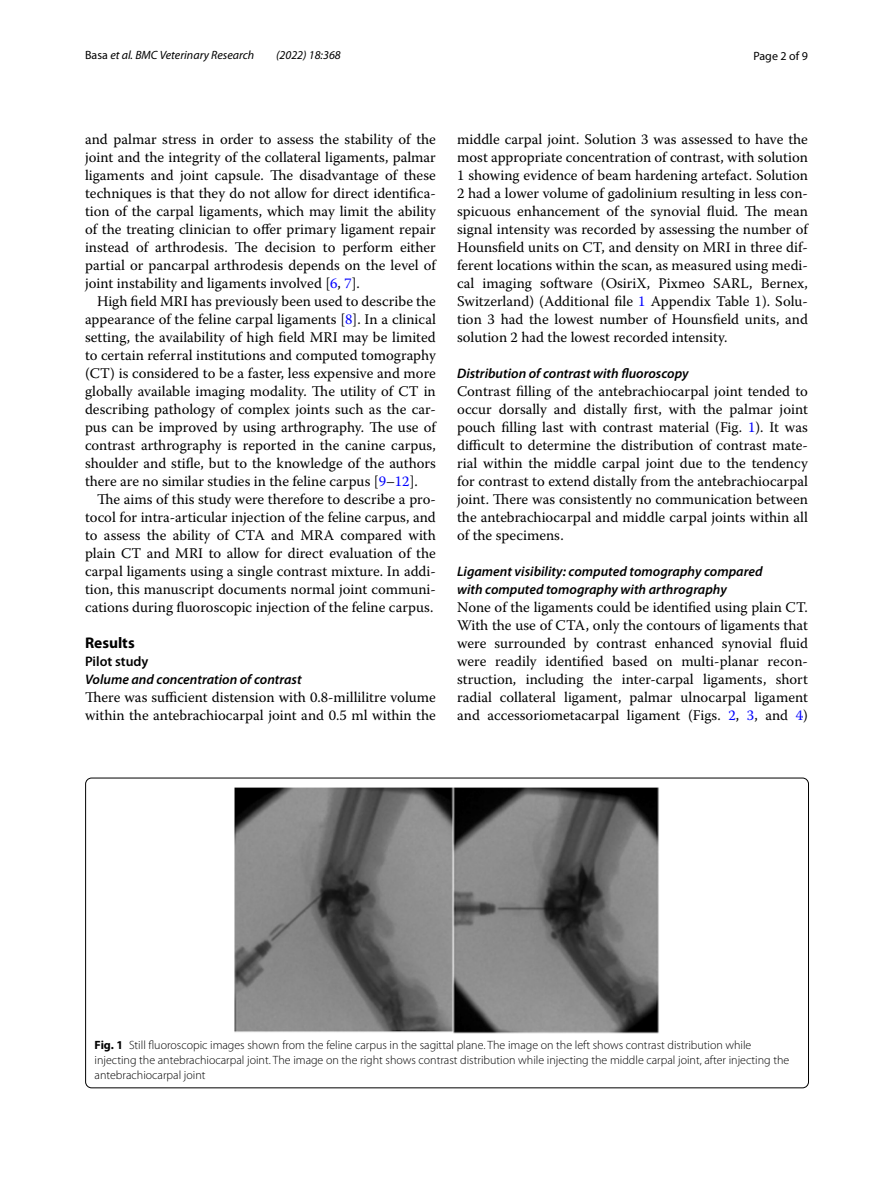
<style>
.page{position:relative;width:893px;height:1187px;background:#fff}
.page>*{position:absolute;margin:0;border:0;box-sizing:border-box;transform-origin:0 0}
.t1{font:700 15.45px "Myriad Pro";color:#000}
.t2{font:14.7px/18px "Warnock Pro";color:#000;text-align:justify}
.t3{font:italic 600 13.8px/18px "Myriad Pro";color:#000}
.t4{font:600 13.8px "Myriad Pro";color:#000}
.t5{font:300 12px/15px "Myriad Pro";color:#000}
.t6{font:italic 12px "Myriad Pro";color:#000}
.t7{font:12px "Myriad Pro";color:#000}
.s1{font-style:normal}
.s2{color:#00f}
.s3{font-weight:700}
</style>
<div class="page">
<img style="left:234px;top:787px;width:425px;height:246px">
<p class="t6" style="left:85px;top:48px;width:171px"><span class="s1">Basa</span> et al. BMC Veterinary Research</p>
<p class="t6" style="left:276px;top:48px;width:66px">(2022) 18:368</p>
<p class="t7" style="left:753px;top:48px;width:56px">Page 2 of 9</p>
<p class="t2" style="left:85px;top:130px;width:352px">and palmar stress in order to assess the stability of the joint and the integrity of the collateral ligaments, palmar ligaments and joint capsule. The disadvantage of these techniques is that they do not allow for direct identifica&shy;tion of the carpal ligaments, which may limit the ability of the treating clinician to offer primary ligament repair instead of arthrodesis. The decision to perform either partial or pancarpal arthrodesis depends on the level of joint instability and ligaments involved [<span class="s2">6</span>, <span class="s2">7</span>].</p>
<p class="t2" style="left:85px;top:292px;width:352px;text-indent:12px">High field MRI has previously been used to describe the appearance of the feline carpal ligaments [<span class="s2">8</span>]. In a clinical setting, the availability of high field MRI may be limited to certain referral institutions and computed tomography (CT) is considered to be a faster, less expensive and more globally available imaging modality. The utility of CT in describing pathology of complex joints such as the car&shy;pus can be improved by using arthrography. The use of contrast arthrography is reported in the canine carpus, shoulder and stifle, but to the knowledge of the authors there are no similar studies in the feline carpus [<span class="s2">9</span>–<span class="s2">12</span>].</p>
<p class="t2" style="left:85px;top:490px;width:352px;text-indent:12px">The aims of this study were therefore to describe a pro&shy;tocol for intra-articular injection of the feline carpus, and to assess the ability of CTA and MRA compared with plain CT and MRI to allow for direct evaluation of the carpal ligaments using a single contrast mixture. In addi&shy;tion, this manuscript documents normal joint communi&shy;cations during fluoroscopic injection of the feline carpus.</p>
<p class="t1" style="left:85px;top:632px;width:51px">Results</p>
<p class="t4" style="left:85px;top:652px;width:65px">Pilot study</p>
<p class="t3" style="left:85px;top:670px;width:218px">Volume and concentration of contrast</p>
<p class="t2" style="left:85px;top:688px;width:352px">There was sufficient distension with 0.8-millilitre volume within the antebrachiocarpal joint and 0.5 ml within the</p>
<p class="t2" style="left:457px;top:130px;width:352px">middle carpal joint. Solution 3 was assessed to have the most appropriate concentration of contrast, with solution 1 showing evidence of beam hardening artefact. Solution 2 had a lower volume of gadolinium resulting in less con&shy;spicuous enhancement of the synovial fluid. The mean signal intensity was recorded by assessing the number of Hounsfield units on CT, and density on MRI in three dif&shy;ferent locations within the scan, as measured using medi&shy;cal imaging software (OsiriX, Pixmeo SARL, Bernex, Switzerland) (Additional file <span class="s2">1</span> Appendix Table 1). Solu&shy;tion 3 had the lowest number of Hounsfield units, and solution 2 had the lowest recorded intensity.</p>
<p class="t3" style="left:457px;top:364px;width:233px">Distribution of contrast with fluoroscopy</p>
<p class="t2" style="left:457px;top:382px;width:352px">Contrast filling of the antebrachiocarpal joint tended to occur dorsally and distally first, with the palmar joint pouch filling last with contrast material (Fig. <span class="s2">1</span>). It was difficult to determine the distribution of contrast mate&shy;rial within the middle carpal joint due to the tendency for contrast to extend distally from the antebrachiocarpal joint. There was consistently no communication between the antebrachiocarpal and middle carpal joints within all of the specimens.</p>
<p class="t3" style="left:457px;top:562px;width:307px">Ligament visibility: computed tomography compared with computed tomography with arthrography</p>
<p class="t2" style="left:457px;top:598px;width:352px">None of the ligaments could be identified using plain CT.<br>With the use of CTA, only the contours of ligaments that were surrounded by contrast enhanced synovial fluid were readily identified based on multi-planar recon&shy;struction, including the inter-carpal ligaments, short radial collateral ligament, palmar ulnocarpal ligament and accessoriometacarpal ligament (Figs. <span class="s2">2</span>, <span class="s2">3</span>, and <span class="s2">4</span>)</p>
<p class="t5" style="left:95px;top:1037px;width:696px"><span class="s3">Fig. 1</span> Still fluoroscopic images shown from the feline carpus in the sagittal plane. The image on the left shows contrast distribution while injecting the antebrachiocarpal joint. The image on the right shows contrast distribution while injecting the middle carpal joint, after injecting the antebrachiocarpal joint</p>
</div>
